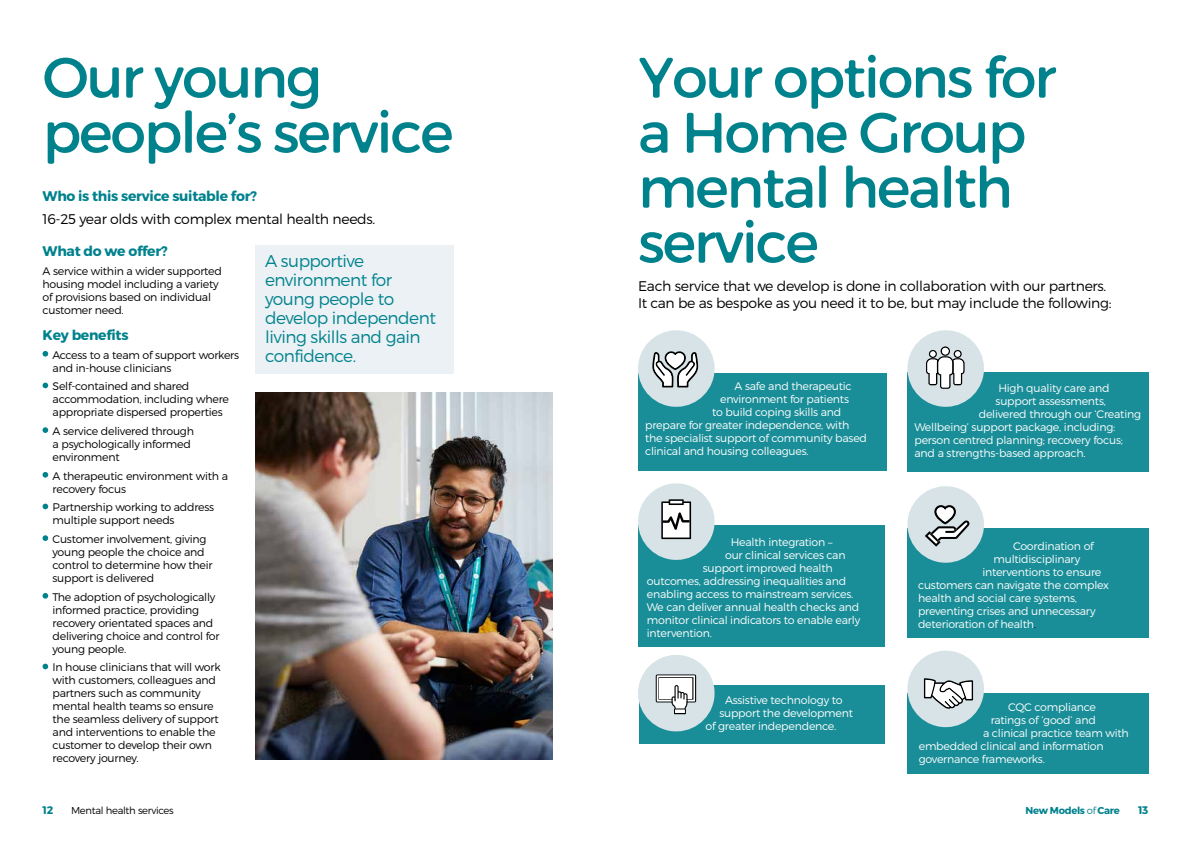
<style>
.page{position:relative;width:1191px;height:842px;background:#fff}
.page>*{position:absolute;margin:0;border:0;box-sizing:border-box;transform-origin:0 0}
.t1{font:57px/55px "Trueno Round";letter-spacing:-.04em;color:#00828d}
.t2{font:17px/19px "Trueno Lt";letter-spacing:-.03em;color:#00828d}
.t3{font:14px/17px "Trueno Lt";letter-spacing:-.02em;color:#000}
.t4{font:14px "Trueno Round Bd";letter-spacing:-.02em;color:#00828d}
.t5{font:11px "Trueno Lt";letter-spacing:-.02em;color:#fff}
.t6{font:11px/13px "Trueno Lt";letter-spacing:-.02em;color:#000}
.t7{font:11px "Trueno Round Bd";color:#00828d}
.t8{font:10px "Trueno Lt";letter-spacing:-.03em;color:#000}
.t9{font:10px "Trueno Round Bd";letter-spacing:-.03em;color:#00828d}
.s1{color:#000}
.s2{font-family:"Trueno Lt"}
</style>
<div class="page">
<div style="left:907px;top:693px;width:241px;height:81px;background:#1a8e98"></div>
<svg style="left:907px;top:650px;width:77px;height:78px"></svg>
<div style="left:639px;top:685px;width:246px;height:59px;background:#1a8e98"></div>
<svg style="left:638px;top:655px;width:77px;height:77px"></svg>
<div style="left:907px;top:529px;width:241px;height:109px;background:#1a8e98"></div>
<svg style="left:907px;top:486px;width:80px;height:77px"></svg>
<div style="left:638px;top:525px;width:247px;height:122px;background:#1a8e98"></div>
<svg style="left:638px;top:483px;width:77px;height:77px"></svg>
<div style="left:907px;top:373px;width:241px;height:99px;background:#1a8e98"></div>
<svg style="left:907px;top:330px;width:80px;height:77px"></svg>
<div style="left:638px;top:373px;width:248px;height:98px;background:#1a8e98"></div>
<svg style="left:638px;top:330px;width:77px;height:77px"></svg>
<div style="left:255px;top:245px;width:199px;height:129px;background:#ebf1f4"></div>
<svg style="left:43px;top:351px;width:5px;height:6px"></svg>
<svg style="left:43px;top:383px;width:5px;height:5px"></svg>
<svg style="left:43px;top:427px;width:5px;height:6px"></svg>
<svg style="left:43px;top:472px;width:5px;height:6px"></svg>
<svg style="left:43px;top:504px;width:5px;height:5px"></svg>
<svg style="left:43px;top:535px;width:5px;height:6px"></svg>
<svg style="left:43px;top:593px;width:5px;height:6px"></svg>
<svg style="left:43px;top:664px;width:5px;height:5px"></svg>
<img style="left:255px;top:393px;width:298px;height:367px">
<h1 class="t1" style="left:43px;top:50px;width:413px">Our young people’s service</h1>
<p class="t4" style="left:43px;top:188px;width:216px">Who is this service suitable for?</p>
<p class="t3" style="left:43px;top:210px;width:334px">16-25 year olds with complex mental health needs.</p>
<p class="t4" style="left:43px;top:242px;width:127px">What do we offer?</p>
<p class="t6" style="left:43px;top:264px;width:181px">A service within a wider supported housing model including a variety of provisions based on individual customer need.</p>
<p class="t4" style="left:43px;top:326px;width:88px">Key benefits</p>
<p class="t6" style="left:53px;top:348px;width:188px">Access to a team of support workers and in-house clinicians</p>
<p class="t6" style="left:53px;top:380px;width:178px">Self-contained and shared accommodation, including where appropriate dispersed properties</p>
<p class="t6" style="left:53px;top:424px;width:143px">A service delivered through a psychologically informed environment</p>
<p class="t6" style="left:53px;top:469px;width:177px">A therapeutic environment with a recovery focus</p>
<p class="t6" style="left:53px;top:501px;width:163px">Partnership working to address multiple support needs</p>
<p class="t6" style="left:53px;top:532px;width:162px">Customer involvement, giving young people the choice and control to determine how their support is delivered</p>
<p class="t6" style="left:53px;top:590px;width:169px">The adoption of psychologically informed practice, providing recovery orientated spaces and delivering choice and control for young people.</p>
<p class="t6" style="left:53px;top:661px;width:170px">In house clinicians that will work with customers, colleagues and partners such as community mental health teams so ensure the seamless delivery of support and interventions to enable the customer to develop their own recovery journey.</p>
<h2 class="t2" style="left:265px;top:251px;width:172px">A supportive environment for young people to develop independent living skills and gain confidence.</h2>
<h1 class="t1" style="left:638px;top:50px;width:420px">Your options for a Home Group mental health service</h1>
<p class="t3" style="left:638px;top:277px;width:475px">Each service that we develop is done in collaboration with our partners.<br>It can be as bespoke as you need it to be, but may include the following:</p>
<p class="t5" style="left:734px;top:379px;width:119px">A safe and therapeutic</p>
<p class="t5" style="left:720px;top:392px;width:130px">environment for patients</p>
<p class="t5" style="left:712px;top:405px;width:131px">to build coping skills and</p>
<p class="t5" style="left:645px;top:418px;width:206px">prepare for greater independence, with</p>
<p class="t5" style="left:645px;top:431px;width:223px">the specialist support of community based</p>
<p class="t5" style="left:645px;top:444px;width:165px">clinical and housing colleagues.</p>
<p class="t5" style="left:730px;top:536px;width:103px">Health integration –</p>
<p class="t5" style="left:725px;top:549px;width:122px">our clinical services can</p>
<p class="t5" style="left:703px;top:562px;width:131px">support improved health</p>
<p class="t5" style="left:647px;top:575px;width:201px">outcomes, addressing inequalities and</p>
<p class="t5" style="left:647px;top:588px;width:208px">enabling access to mainstream services.</p>
<p class="t5" style="left:647px;top:601px;width:214px">We can deliver annual health checks and</p>
<p class="t5" style="left:647px;top:614px;width:215px">monitor clinical indicators to enable early</p>
<p class="t5" style="left:647px;top:627px;width:66px">intervention.</p>
<p class="t5" style="left:725px;top:694px;width:119px">Assistive technology to</p>
<p class="t5" style="left:719px;top:707px;width:135px">support the development</p>
<p class="t5" style="left:705px;top:720px;width:132px">of greater independence.</p>
<p class="t5" style="left:998px;top:382px;width:113px">High quality care and</p>
<p class="t5" style="left:995px;top:395px;width:112px">support assessments,</p>
<p class="t5" style="left:978px;top:408px;width:164px">delivered through our ‘Creating</p>
<p class="t5" style="left:914px;top:421px;width:202px">Wellbeing’ support package, including:</p>
<p class="t5" style="left:914px;top:434px;width:210px">person centred planning; recovery focus;</p>
<p class="t5" style="left:914px;top:447px;width:173px">and a strengths-based approach.</p>
<p class="t5" style="left:1013px;top:539px;width:82px">Coordination of</p>
<p class="t5" style="left:993px;top:552px;width:88px">multidisciplinary</p>
<p class="t5" style="left:982px;top:565px;width:120px">interventions to ensure</p>
<p class="t5" style="left:918px;top:578px;width:192px">customers can navigate the complex</p>
<p class="t5" style="left:918px;top:591px;width:160px">health and social care systems,</p>
<p class="t5" style="left:918px;top:604px;width:179px">preventing crises and unnecessary</p>
<p class="t5" style="left:918px;top:617px;width:120px">deterioration of health<span class="s1">.</span></p>
<p class="t5" style="left:1008px;top:700px;width:89px">CQC compliance</p>
<p class="t5" style="left:990px;top:713px;width:106px">ratings of ‘good’ and</p>
<p class="t5" style="left:983px;top:726px;width:147px">a clinical practice team with</p>
<p class="t5" style="left:918px;top:739px;width:186px">embedded clinical and information</p>
<p class="t5" style="left:918px;top:752px;width:128px">governance frameworks.</p>
<p class="t7" style="left:43px;top:803px;width:12px">12</p>
<p class="t8" style="left:71px;top:804px;width:104px">Mental health services</p>
<p class="t9" style="left:1025px;top:804px;width:96px">New Models <span class="s2">of</span> Care</p>
<p class="t7" style="left:1138px;top:803px;width:12px">13</p>
</div>
